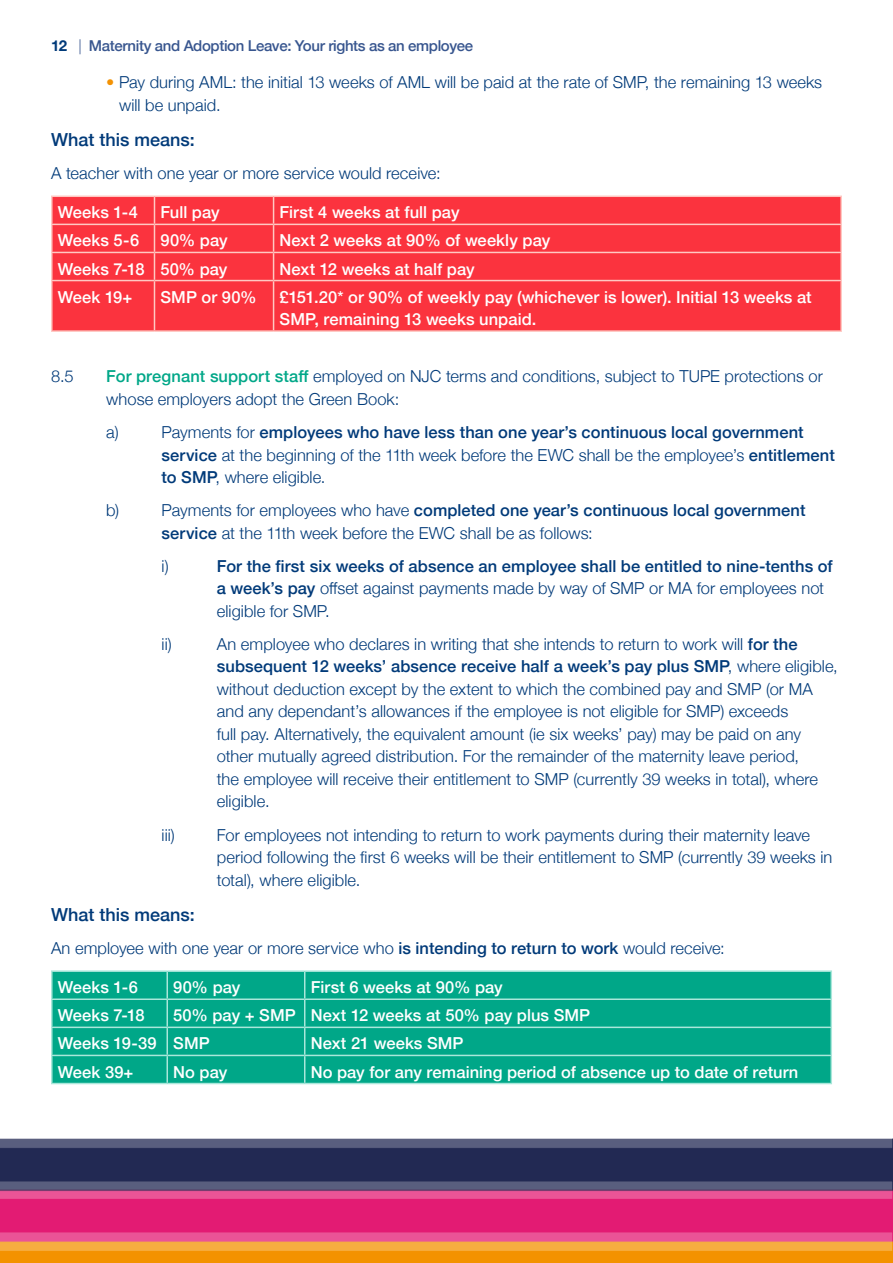
<style>
.page{position:relative;width:893px;height:1263px;background:#fff}
.page>*{position:absolute;margin:0;border:0;box-sizing:border-box;transform-origin:0 0}
.sub_heading{font:500 18px "Helvetica Neue";color:#003a79}
.main_text_NO_INDENT{font:300 16.5px/22.5px "Helvetica Neue";letter-spacing:.005em;color:#003a79}
.main_text_NO_INDENT-2{font:500 16.5px/22.5px "Helvetica Neue";letter-spacing:.005em;color:#fff}
.t1{font:500 16.5px/22.5px "Helvetica Neue";letter-spacing:.005em;color:#003a79}
.t2{font:500 15px "Helvetica Neue";letter-spacing:-.025em;color:#38568f}
.s1{font-weight:700;color:#003a79}
.s2{font-weight:300}
.s3{color:#f39204}
.s4{font-weight:500;color:#00a788}
.s5{font-weight:500}
</style>
<div class="page">
<img style="left:0;top:1138px;width:893px;height:125px">
<div style="left:53px;top:197px;width:787px;height:133px;background:#fb333e"></div>
<hr style="left:51px;top:196px;width:103px;height:1px;background:#ffc8c2">
<hr style="left:51px;top:197px;width:2px;height:27px;background:#ffc8c2">
<hr style="left:154px;top:196px;width:120px;height:1px;background:#ffc8c2">
<hr style="left:274px;top:196px;width:568px;height:1px;background:#ffc8c2">
<hr style="left:840px;top:197px;width:2px;height:27px;background:#ffc8c2">
<hr style="left:51px;top:224px;width:103px;height:1px;background:#ffc8c2">
<hr style="left:51px;top:225px;width:2px;height:27px;background:#ffc8c2">
<hr style="left:154px;top:224px;width:120px;height:1px;background:#ffc8c2">
<hr style="left:274px;top:224px;width:568px;height:1px;background:#ffc8c2">
<hr style="left:840px;top:225px;width:2px;height:27px;background:#ffc8c2">
<hr style="left:51px;top:252px;width:103px;height:1px;background:#ffc8c2">
<hr style="left:51px;top:253px;width:2px;height:27px;background:#ffc8c2">
<hr style="left:154px;top:252px;width:120px;height:1px;background:#ffc8c2">
<svg style="left:154px;top:197px;width:1px;height:83px"></svg>
<hr style="left:274px;top:252px;width:568px;height:1px;background:#ffc8c2">
<svg style="left:273px;top:197px;width:1px;height:83px"></svg>
<hr style="left:840px;top:253px;width:2px;height:27px;background:#ffc8c2">
<hr style="left:51px;top:280px;width:103px;height:1px;background:#ffc8c2">
<hr style="left:51px;top:281px;width:2px;height:49px;background:#ffc8c2">
<hr style="left:154px;top:280px;width:120px;height:1px;background:#ffc8c2">
<hr style="left:154px;top:281px;width:1px;height:49px;background:#ffc8c2">
<hr style="left:274px;top:280px;width:568px;height:1px;background:#ffc8c2">
<hr style="left:273px;top:281px;width:1px;height:49px;background:#ffc8c2">
<hr style="left:840px;top:281px;width:2px;height:49px;background:#ffc8c2">
<hr style="left:51px;top:330px;width:103px;height:2px;background:#ffc8c2">
<hr style="left:154px;top:330px;width:120px;height:2px;background:#ffc8c2">
<hr style="left:274px;top:330px;width:568px;height:2px;background:#ffc8c2">
<div style="left:53px;top:972px;width:777px;height:111px;background:#00a788"></div>
<hr style="left:51px;top:970px;width:116px;height:2px;background:#a9e7da">
<hr style="left:51px;top:972px;width:2px;height:26px;background:#a9e7da">
<hr style="left:167px;top:970px;width:138px;height:2px;background:#a9e7da">
<hr style="left:166px;top:972px;width:2px;height:26px;background:#a9e7da">
<hr style="left:305px;top:970px;width:527px;height:2px;background:#a9e7da">
<hr style="left:830px;top:972px;width:2px;height:26px;background:#a9e7da">
<hr style="left:51px;top:998px;width:116px;height:2px;background:#a9e7da">
<hr style="left:51px;top:1000px;width:2px;height:26px;background:#a9e7da">
<hr style="left:167px;top:998px;width:138px;height:2px;background:#a9e7da">
<hr style="left:166px;top:1000px;width:2px;height:26px;background:#a9e7da">
<hr style="left:305px;top:998px;width:527px;height:2px;background:#a9e7da">
<hr style="left:830px;top:1000px;width:2px;height:26px;background:#a9e7da">
<hr style="left:51px;top:1026px;width:116px;height:2px;background:#a9e7da">
<hr style="left:51px;top:1028px;width:2px;height:27px;background:#a9e7da">
<hr style="left:167px;top:1026px;width:138px;height:2px;background:#a9e7da">
<hr style="left:166px;top:1028px;width:2px;height:27px;background:#a9e7da">
<hr style="left:305px;top:1026px;width:527px;height:2px;background:#a9e7da">
<hr style="left:830px;top:1028px;width:2px;height:27px;background:#a9e7da">
<hr style="left:51px;top:1055px;width:116px;height:1px;background:#a9e7da">
<hr style="left:51px;top:1056px;width:2px;height:27px;background:#a9e7da">
<hr style="left:167px;top:1055px;width:138px;height:1px;background:#a9e7da">
<hr style="left:166px;top:1056px;width:2px;height:27px;background:#a9e7da">
<hr style="left:305px;top:1055px;width:527px;height:1px;background:#a9e7da">
<svg style="left:304px;top:972px;width:1px;height:111px"></svg>
<hr style="left:830px;top:1056px;width:2px;height:27px;background:#a9e7da">
<hr style="left:51px;top:1083px;width:116px;height:1px;background:#a9e7da">
<hr style="left:167px;top:1083px;width:138px;height:1px;background:#a9e7da">
<hr style="left:305px;top:1083px;width:527px;height:1px;background:#a9e7da">
<p class="t2" style="left:51px;top:33px;width:424px"><span class="s1">12</span> <span class="s2">|</span> Maternity and Adoption Leave: Your rights as an employee</p>
<p class="main_text_NO_INDENT" style="left:119px;top:70px;width:705px;text-indent:-13px"><span class="s3">•</span> Pay during AML: the initial 13 weeks of AML will be paid at the rate of SMP, the remaining 13 weeks will be unpaid.</p>
<p class="sub_heading" style="left:51px;top:125px;width:145px">What this means:</p>
<p class="main_text_NO_INDENT" style="left:51px;top:161px;width:391px">A teacher with one year or more service would receive:</p>
<p class="main_text_NO_INDENT-2" style="left:58px;top:200px;width:82px">Weeks 1-4</p>
<p class="main_text_NO_INDENT-2" style="left:160px;top:200px;width:61px">Full pay</p>
<p class="main_text_NO_INDENT-2" style="left:280px;top:200px;width:181px">First 4 weeks at full pay</p>
<p class="main_text_NO_INDENT-2" style="left:58px;top:228px;width:83px">Weeks 5-6</p>
<p class="main_text_NO_INDENT-2" style="left:160px;top:228px;width:69px">90% pay</p>
<p class="main_text_NO_INDENT-2" style="left:280px;top:228px;width:272px">Next 2 weeks at 90% of weekly pay</p>
<p class="main_text_NO_INDENT-2" style="left:58px;top:256px;width:88px">Weeks 7-18</p>
<p class="main_text_NO_INDENT-2" style="left:160px;top:256px;width:68px">50% pay</p>
<p class="main_text_NO_INDENT-2" style="left:280px;top:256px;width:197px">Next 12 weeks at half pay</p>
<p class="main_text_NO_INDENT-2" style="left:58px;top:284px;width:76px">Week 19+</p>
<p class="main_text_NO_INDENT-2" style="left:160px;top:284px;width:98px">SMP or 90%</p>
<p class="main_text_NO_INDENT-2" style="left:280px;top:284px;width:534px">£151.20* or 90% of weekly pay (whichever is lower). Initial 13 weeks at<br>SMP, remaining 13 weeks unpaid.</p>
<p class="main_text_NO_INDENT" style="left:51px;top:364px;width:24px">8.5</p>
<p class="main_text_NO_INDENT" style="left:106px;top:364px;width:718px"><span class="s4">For pregnant support staff</span> employed on NJC terms and conditions, subject to TUPE protections or whose employers adopt the Green Book:</p>
<p class="main_text_NO_INDENT" style="left:106px;top:420px;width:14px">a)</p>
<p class="main_text_NO_INDENT" style="left:162px;top:420px;width:675px">Payments for <span class="s5">employees who have less than one year’s continuous local government service</span> at the beginning of the 11th week before the EWC shall be the employee’s <span class="s5">entitlement to SMP</span>, where eligible.</p>
<p class="main_text_NO_INDENT" style="left:106px;top:498px;width:14px">b)</p>
<p class="main_text_NO_INDENT" style="left:162px;top:498px;width:645px">Payments for employees who have <span class="s5">completed one year’s continuous local government service</span> at the 11th week before the EWC shall be as follows:</p>
<p class="main_text_NO_INDENT" style="left:162px;top:553px;width:9px">i)</p>
<p class="t1" style="left:217px;top:553px;width:617px">For the first six weeks of absence an employee shall be entitled to nine-tenths of a week’s pay <span class="s2">offset against payments made by way of SMP or MA for employees not eligible for SMP.</span></p>
<p class="main_text_NO_INDENT" style="left:162px;top:632px;width:12px">ii)</p>
<p class="main_text_NO_INDENT" style="left:217px;top:632px;width:622px">An employee who declares in writing that she intends to return to work will <span class="s5">for the subsequent 12 weeks’ absence receive half a week’s pay plus SMP</span>, where eligible, without deduction except by the extent to which the combined pay and SMP (or MA and any dependant’s allowances if the employee is not eligible for SMP) exceeds<br>full pay. Alternatively, the equivalent amount (ie six weeks’ pay) may be paid on any other mutually agreed distribution. For the remainder of the maternity leave period,<br>the employee will receive their entitlement to SMP (currently 39 weeks in total), where eligible.</p>
<p class="main_text_NO_INDENT" style="left:162px;top:822px;width:15px">iii)</p>
<p class="main_text_NO_INDENT" style="left:217px;top:822px;width:617px">For employees not intending to return to work payments during their maternity leave period following the first 6 weeks will be their entitlement to SMP (currently 39 weeks in total), where eligible.</p>
<p class="sub_heading" style="left:51px;top:900px;width:145px">What this means:</p>
<p class="main_text_NO_INDENT" style="left:51px;top:935px;width:675px">An employee with one year or more service who <span class="s5">is intending to return to work</span> would receive:</p>
<p class="main_text_NO_INDENT-2" style="left:58px;top:975px;width:82px">Weeks 1-6</p>
<p class="main_text_NO_INDENT-2" style="left:173px;top:975px;width:69px">90% pay</p>
<p class="main_text_NO_INDENT-2" style="left:311px;top:975px;width:194px">First 6 weeks at 90% pay</p>
<p class="main_text_NO_INDENT-2" style="left:58px;top:1003px;width:88px">Weeks 7-18</p>
<p class="main_text_NO_INDENT-2" style="left:173px;top:1003px;width:124px">50% pay + SMP</p>
<p class="main_text_NO_INDENT-2" style="left:311px;top:1003px;width:281px">Next 12 weeks at 50% pay plus SMP</p>
<p class="main_text_NO_INDENT-2" style="left:58px;top:1031px;width:100px">Weeks 19-39</p>
<p class="main_text_NO_INDENT-2" style="left:173px;top:1031px;width:38px">SMP</p>
<p class="main_text_NO_INDENT-2" style="left:311px;top:1031px;width:154px">Next 21 weeks SMP</p>
<p class="main_text_NO_INDENT-2" style="left:58px;top:1059px;width:77px">Week 39+</p>
<p class="main_text_NO_INDENT-2" style="left:173px;top:1059px;width:56px">No pay</p>
<p class="main_text_NO_INDENT-2" style="left:311px;top:1059px;width:489px">No pay for any remaining period of absence up to date of return</p>
</div>
